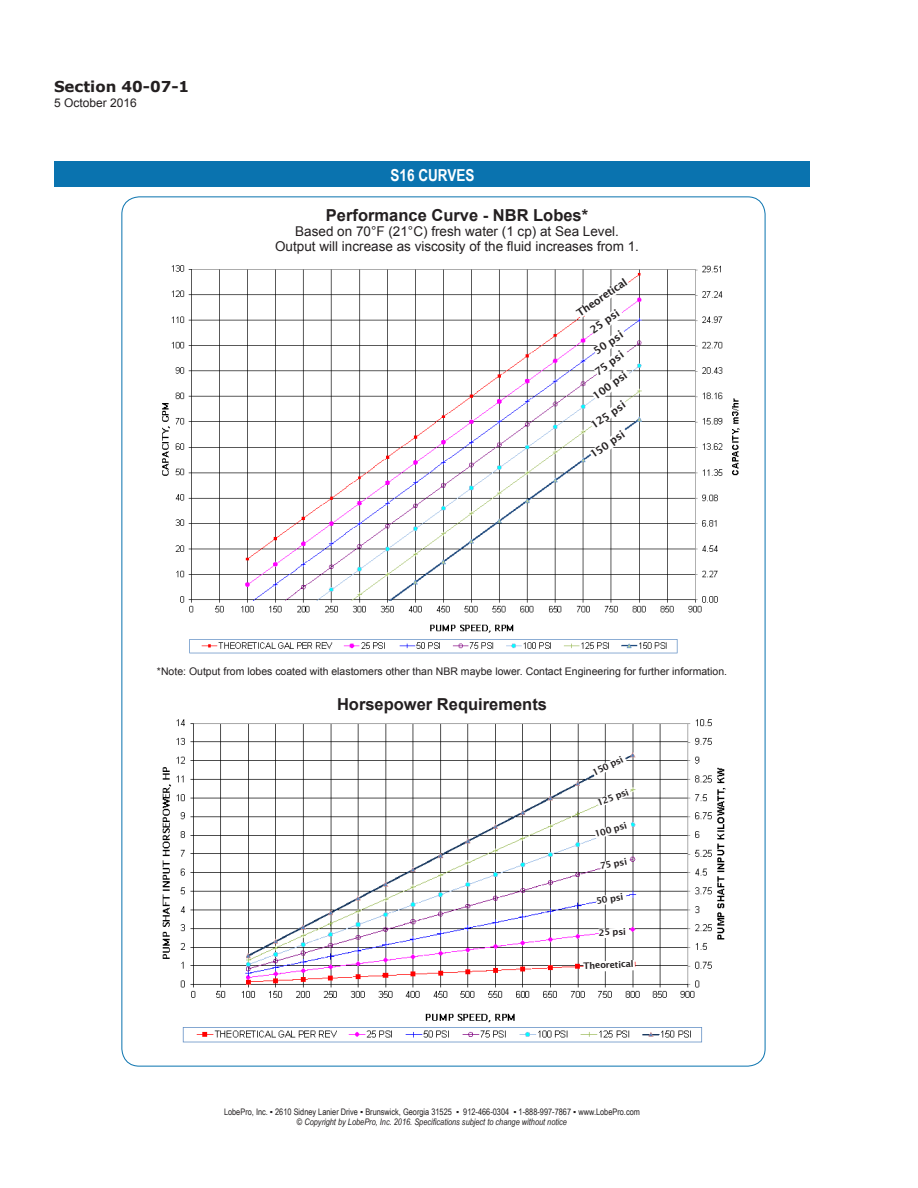
<style>
.page{position:relative;width:918px;height:1188px;background:#fff}
.page>*{position:absolute;margin:0;border:0;box-sizing:border-box;transform-origin:0 0}
.t1{font:700 16.5px "Arial";color:#231f20}
.t2{font:700 16.5px "Arial Narrow";color:#fff}
.t3{font:700 15px "Verdana";color:#231f20}
.t4{font:13.5px "Arial";color:#231f20}
.t5{font:12px "Arial";color:#231f20}
.t6{font:10.5px "Arial";color:#231f20}
.t7{font:600 10.5px "Lucida Sans";color:#231f20}
.t8{font:9px "Arial Narrow";color:#231f20}
.t9{font:italic 9px "Arial Narrow";color:#231f20}
.t10{font:600 9px "Lucida Sans";color:#231f20}
</style>
<div class="page">
<div style="left:54px;top:161px;width:756px;height:26px;background:#0a73af"></div>
<img style="left:162px;top:719px;width:564px;height:324px">
<svg style="left:583px;top:960px;width:52px;height:12px"></svg>
<svg style="left:599px;top:928px;width:30px;height:10px"></svg>
<svg style="left:596px;top:893px;width:31px;height:13px"></svg>
<svg style="left:599px;top:857px;width:32px;height:14px"></svg>
<svg style="left:594px;top:820px;width:38px;height:19px"></svg>
<svg style="left:596px;top:788px;width:35px;height:19px"></svg>
<svg style="left:591px;top:754px;width:36px;height:23px"></svg>
<img style="left:162px;top:265px;width:578px;height:389px">
<svg style="left:575px;top:277px;width:57px;height:183px"></svg>
<p class="t3" style="left:54px;top:76px;width:137px">Section 40-07-1</p>
<p class="t5" style="left:54px;top:95px;width:84px">5 October 2016</p>
<p class="t2" style="left:391px;top:162px;width:85px">S16 CURVES</p>
<p class="t1" style="left:326px;top:204px;width:264px">Performance Curve - NBR Lobes*</p>
<p class="t4" style="left:295px;top:222px;width:325px">Based on 70°F (21°C) fresh water (1 cp) at Sea Level.</p>
<p class="t4" style="left:275px;top:237px;width:365px">Output will increase as viscosity of the fluid increases from 1.</p>
<p class="t7" style="left:574px;top:309px;width:60px;rotate:-34deg">Theoretical</p>
<p class="t7" style="left:588px;top:326px;width:35px;rotate:-35deg">25 psi</p>
<p class="t7" style="left:592px;top:368px;width:35px;rotate:-36deg">75 psi</p>
<p class="t7" style="left:591px;top:347px;width:35px;rotate:-34deg">50 psi</p>
<p class="t7" style="left:591px;top:392px;width:41px;rotate:-36deg">100 psi</p>
<p class="t7" style="left:589px;top:421px;width:41px;rotate:-35deg">125 psi</p>
<p class="t7" style="left:588px;top:450px;width:41px;rotate:-35deg">150 psi</p>
<p class="t6" style="left:157px;top:664px;width:572px">*Note: Output from lobes coated with elastomers other than NBR maybe lower. Contact Engineering for further information.</p>
<p class="t1" style="left:337px;top:693px;width:211px">Horsepower Requirements</p>
<p class="t10" style="left:591px;top:768px;width:35px;rotate:-26deg">150 psi</p>
<p class="t10" style="left:596px;top:799px;width:35px;rotate:-21deg">125 psi</p>
<p class="t10" style="left:594px;top:829px;width:35px;rotate:-16deg">100 psi</p>
<p class="t10" style="left:599px;top:861px;width:29px;rotate:-11deg">75 psi</p>
<p class="t10" style="left:596px;top:895px;width:29px;rotate:-8deg">50 psi</p>
<p class="t10" style="left:598px;top:927px;width:29px;rotate:-2deg">25 psi</p>
<p class="t10" style="left:583px;top:960px;width:52px;rotate:-2deg">Theoretical</p>
<p class="t8" style="left:224px;top:1105px;width:417px">LobePro, Inc. ▪ 2610 Sidney Lanier Drive ▪ Brunswick, Georgia 31525 ▪ 912-466-0304 ▪ 1-888-997-7867 ▪ www.LobePro.com</p>
<p class="t9" style="left:297px;top:1116px;width:272px">© Copyright by LobePro, Inc. 2016. Specifications subject to change without notice</p>
</div>
